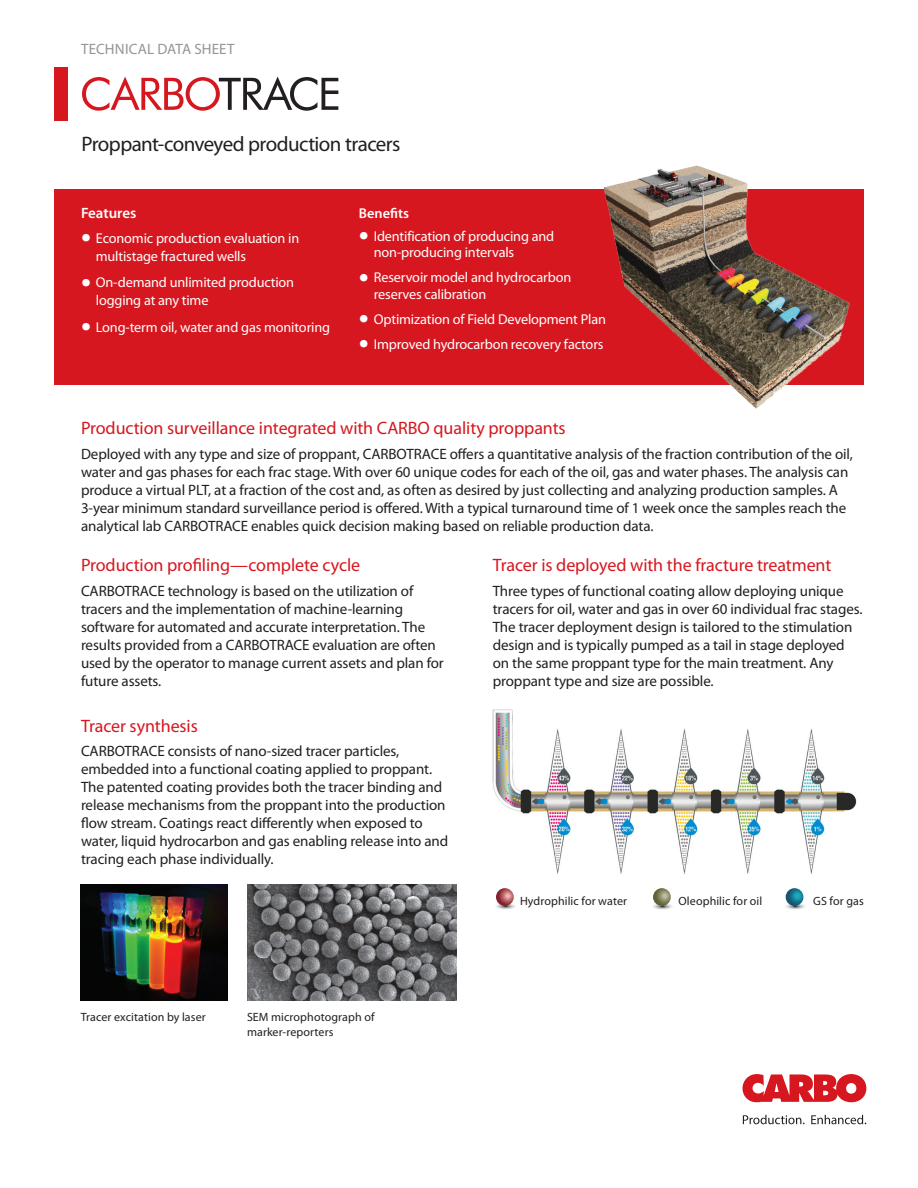
<style>
.page{position:relative;width:918px;height:1188px;background:#fff}
.page>*{position:absolute;margin:0;border:0;box-sizing:border-box;transform-origin:0 0}
.t1{font:21px "Myriad Pro";letter-spacing:-.03em;color:#231f20}
.CS_Subhead_12_16{font:18px "Myriad Pro";letter-spacing:-.005em;color:#d7171f}
.CS_Body_Copy_10_12{font:15px/18px "Myriad Pro";letter-spacing:-.005em;color:#231f20}
.t2{font:15px "Myriad Pro";letter-spacing:.005em;color:#939598}
.CS_FAB_Header{font:600 15px "Myriad Pro";color:#fff}
.t3{font:14.25px/18px "Myriad Pro";letter-spacing:-.01em;color:#fff}
.CS_FAB_Header-2{font:600 14.25px "Myriad Pro";color:#fff}
.CS_Caption_8_9_6{font:12px/14.4px "Myriad Pro";letter-spacing:.01em;color:#231f20}
.s1{font-size:35.7px}
</style>
<div class="page">
<div style="left:54px;top:68px;width:14px;height:54px;background:#d7171f"></div>
<svg style="left:82px;top:77px;width:256px;height:34px"></svg>
<svg style="left:742px;top:1074px;width:124px;height:28px"></svg>
<svg style="left:743px;top:1115px;width:62px;height:9px"></svg>
<svg style="left:811px;top:1115px;width:55px;height:9px"></svg>
<div style="left:54px;top:189px;width:810px;height:195px;background:#d7171f"></div>
<img style="left:81px;top:884px;width:146px;height:117px">
<img style="left:247px;top:884px;width:210px;height:117px">
<img style="left:492px;top:709px;width:365px;height:165px">
<svg style="left:496px;top:902px;width:20px;height:7px"></svg>
<svg style="left:496px;top:888px;width:18px;height:18px"></svg>
<svg style="left:653px;top:902px;width:20px;height:8px"></svg>
<svg style="left:653px;top:888px;width:18px;height:18px"></svg>
<svg style="left:786px;top:902px;width:19px;height:8px"></svg>
<svg style="left:786px;top:888px;width:17px;height:18px"></svg>
<img style="left:591px;top:165px;width:273px;height:244px">
<p class="t2" style="left:81px;top:41px;width:155px">TECHNICAL DATA SHEET</p>
<h1 class="t1" style="left:81px;top:132px;width:321px">Proppant-conveyed production tracers</h1>
<p class="CS_FAB_Header" style="left:81px;top:205px;width:57px">Features</p>
<p class="t3" style="left:96px;top:229px;width:205px;text-indent:-15px"><span class="s1">•</span> Economic production evaluation in multistage fractured wells</p>
<p class="t3" style="left:96px;top:274px;width:200px;text-indent:-15px"><span class="s1">•</span> On-demand unlimited production logging at any time</p>
<p class="t3" style="left:81px;top:318px;width:251px"><span class="s1">•</span> Long-term oil, water and gas monitoring</p>
<p class="CS_FAB_Header-2" style="left:359px;top:205px;width:52px">Benefits</p>
<p class="t3" style="left:374px;top:228px;width:182px;line-height:16.5px;text-indent:-15px"><span class="s1">•</span> Identification of producing and non-producing intervals</p>
<p class="t3" style="left:374px;top:270px;width:199px;line-height:16.5px;text-indent:-15px"><span class="s1">•</span> Reservoir model and hydrocarbon reserves calibration</p>
<p class="t3" style="left:359px;top:310px;width:249px"><span class="s1">•</span> Optimization of Field Development Plan</p>
<p class="t3" style="left:359px;top:335px;width:246px"><span class="s1">•</span> Improved hydrocarbon recovery factors</p>
<p class="CS_Subhead_12_16" style="left:81px;top:418px;width:486px">Production surveillance integrated with CARBO quality proppants</p>
<p class="CS_Body_Copy_10_12" style="left:81px;top:445px;width:774px">Deployed with any type and size of proppant, CARBOTRACE offers a quantitative analysis of the fraction contribution of the oil, water and gas phases for each frac stage. With over 60 unique codes for each of the oil, gas and water phases. The analysis can produce a virtual PLT, at a fraction of the cost and, as often as desired by just collecting and analyzing production samples. A 3-year minimum standard surveillance period is offered. With a typical turnaround time of 1 week once the samples reach the analytical lab CARBOTRACE enables quick decision making based on reliable production data.</p>
<p class="CS_Subhead_12_16" style="left:81px;top:555px;width:281px">Production profiling—complete cycle</p>
<p class="CS_Body_Copy_10_12" style="left:81px;top:582px;width:364px">CARBOTRACE technology is based on the utilization of tracers and the implementation of machine-learning software for automated and accurate interpretation. The results provided from a CARBOTRACE evaluation are often used by the operator to manage current assets and plan for future assets.</p>
<p class="CS_Subhead_12_16" style="left:81px;top:716px;width:118px">Tracer synthesis</p>
<p class="CS_Body_Copy_10_12" style="left:81px;top:743px;width:369px">CARBOTRACE consists of nano-sized tracer particles, embedded into a functional coating applied to proppant.<br>The patented coating provides both the tracer binding and release mechanisms from the proppant into the production flow stream. Coatings react differently when exposed to water, liquid hydrocarbon and gas enabling release into and tracing each phase individually.</p>
<p class="CS_Caption_8_9_6" style="left:81px;top:1010px;width:126px">Tracer excitation by laser</p>
<p class="CS_Caption_8_9_6" style="left:247px;top:1010px;width:129px">SEM microphotograph of marker-reporters</p>
<p class="CS_Subhead_12_16" style="left:493px;top:555px;width:340px">Tracer is deployed with the fracture treatment</p>
<p class="CS_Body_Copy_10_12" style="left:493px;top:582px;width:371px">Three types of functional coating allow deploying unique tracers for oil, water and gas in over 60 individual frac stages.<br>The tracer deployment design is tailored to the stimulation design and is typically pumped as a tail in stage deployed on the same proppant type for the main treatment. Any proppant type and size are possible.</p>
<p class="CS_Caption_8_9_6" style="left:520px;top:894px;width:109px">Hydrophilic for water</p>
<p class="CS_Caption_8_9_6" style="left:678px;top:894px;width:85px">Oleophilic for oil</p>
<p class="CS_Caption_8_9_6" style="left:813px;top:894px;width:52px">GS for gas</p>
</div>
